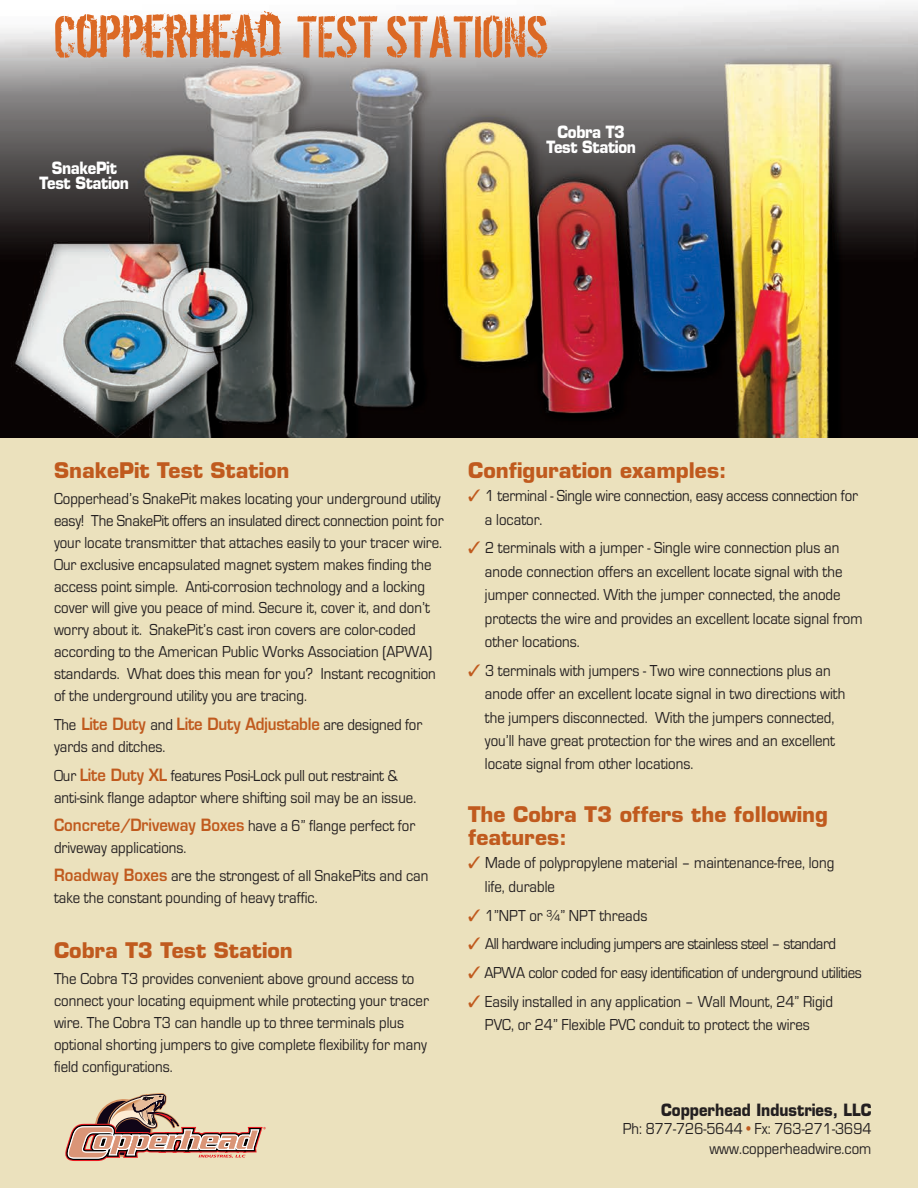
<style>
.page{position:relative;width:918px;height:1188px;background:#ebe1bd}
.page>*{position:absolute;margin:0;border:0;box-sizing:border-box;transform-origin:0 0}
.t1{font:54px "Dirty Ego";color:#db6925}
.t2{font:700 21px/23.4px "Eurostile";color:#c05a1e}
.t3{font:16.5px/21.9px "Eurostile";color:#231f20;scale:.9 1}
.t4{font:16.5px "Eurostile";letter-spacing:-.02em;color:#231f20;scale:.9 1}
.t5{font:16.5px "Eurostile";letter-spacing:-.03em;color:#231f20;scale:.9 1}
.t6{font:700 16.5px/15px "Eurostile";letter-spacing:-.025em;color:#fff;text-align:center;scale:.9 1}
.s1{font-weight:600;color:#c05a1e}
.s2{color:#c05a1e}
.s3{font-weight:700}
</style>
<div class="page">
<svg style="left:65px;top:1093px;width:201px;height:68px"></svg>
<img style="left:0;top:0;width:918px;height:438px">
<h1 class="t1" style="left:54px;top:4px;width:495px">COPPERHEAD TEST STATIONS</h1>
<p class="t6" style="left:40px;top:163px;width:101px">SnakePit<br>Test Station</p>
<p class="t6" style="left:547px;top:127px;width:101px">Cobra T3<br>Test Station</p>
<p class="t2" style="left:54px;top:461px;width:237px">SnakePit Test Station</p>
<p class="t3" style="left:54px;top:487px;width:434px">Copperhead’s SnakePit makes locating your underground utility easy! The SnakePit offers an insulated direct connection point for your locate transmitter that attaches easily to your tracer wire.<br>Our exclusive encapsulated magnet system makes finding the access point simple. Anti-corrosion technology and a locking cover will give you peace of mind. Secure it, cover it, and don’t worry about it. SnakePit’s cast iron covers are color-coded according to the American Public Works Association (APWA) standards. What does this mean for you? Instant recognition of the underground utility you are tracing.</p>
<p class="t3" style="left:54px;top:714px;width:411px">The <span class="s1">Lite Duty</span> and <span class="s1">Lite Duty Adjustable</span> are designed for yards and ditches.</p>
<p class="t3" style="left:54px;top:764px;width:404px">Our <span class="s1">Lite Duty XL</span> features Posi-Lock pull out restraint &amp; anti-sink flange adaptor where shifting soil may be an issue.</p>
<p class="t3" style="left:54px;top:814px;width:403px"><span class="s1">Concrete/Driveway Boxes</span> have a 6” flange perfect for driveway applications.</p>
<p class="t3" style="left:54px;top:865px;width:418px"><span class="s1">Roadway Boxes</span> are the strongest of all SnakePits and can take the constant pounding of heavy traffic.</p>
<p class="t2" style="left:54px;top:941px;width:240px">Cobra T3 Test Station</p>
<p class="t3" style="left:54px;top:967px;width:418px">The Cobra T3 provides convenient above ground access to connect your locating equipment while protecting your tracer wire. The Cobra T3 can handle up to three terminals plus optional shorting jumpers to give complete flexibility for many field configurations.</p>
<p class="t2" style="left:468px;top:461px;width:260px">Configuration examples:</p>
<p class="t3" style="left:485px;top:484px;width:416px;line-height:23.4px;text-indent:-17px"><span class="s2">✓</span> 1 terminal - Single wire connection, easy access connection for a locator.</p>
<p class="t3" style="left:485px;top:536px;width:421px;line-height:23.4px;text-indent:-17px"><span class="s2">✓</span> 2 terminals with a jumper - Single wire connection plus an anode connection offers an excellent locate signal with the jumper connected. With the jumper connected, the anode protects the wire and provides an excellent locate signal from other locations.</p>
<p class="t3" style="left:485px;top:658px;width:402px;line-height:23.4px;text-indent:-17px"><span class="s2">✓</span> 3 terminals with jumpers - Two wire connections plus an anode offer an excellent locate signal in two directions with the jumpers disconnected. With the jumpers connected, you’ll have great protection for the wires and an excellent locate signal from other locations.</p>
<p class="t2" style="left:468px;top:804px;width:362px">The Cobra T3 offers the following features:</p>
<p class="t3" style="left:485px;top:851px;width:390px;line-height:23.4px;text-indent:-17px"><span class="s2">✓</span> Made of polypropylene material – maintenance-free, long life, durable</p>
<p class="t3" style="left:468px;top:904px;width:201px"><span class="s2">✓</span> 1”NPT or ¾” NPT threads</p>
<p class="t5" style="left:468px;top:934px;width:410px"><span class="s2">✓</span> All hardware including jumpers are stainless steel – standard</p>
<p class="t4" style="left:468px;top:963px;width:439px"><span class="s2">✓</span> APWA color coded for easy identification of underground utilities</p>
<p class="t3" style="left:468px;top:990px;width:407px;line-height:23.4px;text-align:center"><span class="s2">✓</span> Easily installed in any application – Wall Mount, 24” Rigid<br>PVC, or 24” Flexible PVC conduit to protect the wires</p>
<p class="t3" style="left:623px;top:1100px;width:278px;line-height:19px;text-align:right"><span class="s3">Copperhead Industries, LLC<br></span>Ph: 877-726-5644 <span class="s2">•</span> Fx: 763-271-3694 www.copperheadwire.com</p>
</div>
